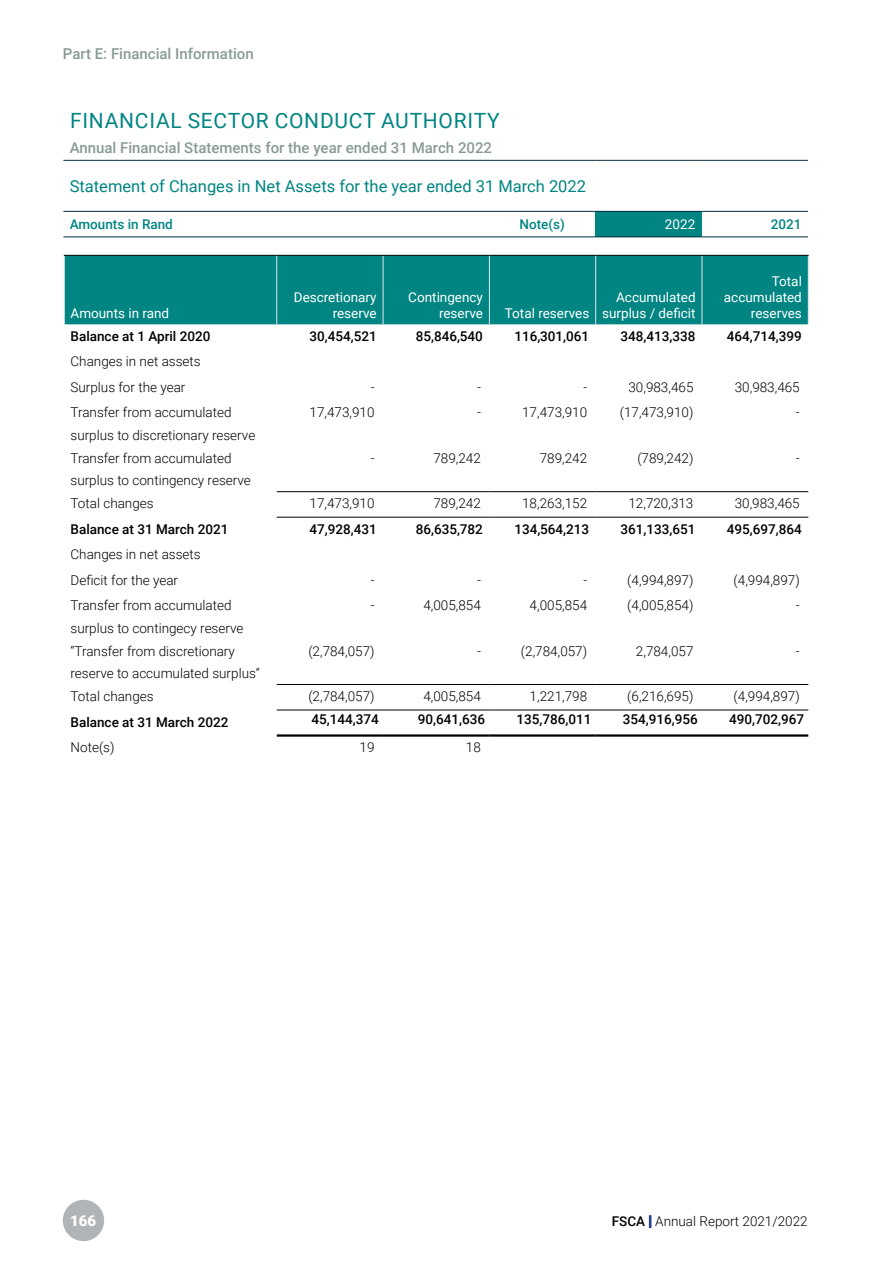
<style>
.page{position:relative;width:893px;height:1263px;background:#fff}
.page>*{position:absolute;margin:0;border:0;box-sizing:border-box;transform-origin:0 0}
.t1{font:21px "Roboto";letter-spacing:.035em;color:#008582}
.t2{font:16.5px "Roboto";color:#008582}
.t3{font:500 15px "Roboto";color:#899b95}
.t4{font:900 15px "Roboto";color:#fff}
.t5{font:300 13.5px/22.5px "Roboto";color:#000}
.t6{font:500 13.5px "Roboto";color:#000}
.t7{font:13.5px/16.2px "Roboto";color:#fff;text-align:right}
.t8{font:500 13.5px "Roboto";color:#008582}
.s1{font-weight:500}
.s2{font-weight:500;color:#25408f}
</style>
<div class="page">
<svg style="left:649px;top:1215px;width:2px;height:13px"></svg>
<div style="left:63px;top:1200px;width:41px;height:41px;background:#b1b4b6;border-radius:50%"></div>
<div style="left:595px;top:211px;width:107px;height:26px;background:#008582"></div>
<hr style="left:63px;top:160px;width:426px;height:1px;background:#002e40">
<hr style="left:489px;top:160px;width:106px;height:1px;background:#002e40">
<hr style="left:595px;top:160px;width:107px;height:1px;background:#002e40">
<hr style="left:702px;top:160px;width:106px;height:1px;background:#002e40">
<hr style="left:63px;top:211px;width:426px;height:1px;background:#002e40">
<hr style="left:63px;top:236px;width:426px;height:1px;background:#002e40">
<hr style="left:489px;top:211px;width:106px;height:1px;background:#002e40">
<hr style="left:489px;top:236px;width:106px;height:1px;background:#002e40">
<hr style="left:702px;top:211px;width:106px;height:1px;background:#002e40">
<hr style="left:702px;top:236px;width:106px;height:1px;background:#002e40">
<hr style="left:595px;top:211px;width:107px;height:1px;background:#002e40">
<hr style="left:595px;top:236px;width:107px;height:1px;background:#002e40">
<div style="left:65px;top:256px;width:743px;height:68px;background:#008582"></div>
<hr style="left:276px;top:255px;width:1px;height:69px;background:#e0e9ea">
<hr style="left:383px;top:255px;width:1px;height:69px;background:#e0e9ea">
<hr style="left:489px;top:255px;width:1px;height:69px;background:#e0e9ea">
<hr style="left:595px;top:255px;width:1px;height:69px;background:#e0e9ea">
<hr style="left:702px;top:255px;width:1px;height:69px;background:#e0e9ea">
<hr style="left:808px;top:255px;width:1px;height:69px;background:#e0e9ea">
<hr style="left:277px;top:710px;width:106px;height:1px;background:#000">
<hr style="left:383px;top:710px;width:106px;height:1px;background:#000">
<hr style="left:489px;top:710px;width:107px;height:1px;background:#000">
<hr style="left:596px;top:710px;width:106px;height:1px;background:#000">
<hr style="left:702px;top:710px;width:106px;height:1px;background:#000">
<hr style="left:277px;top:734px;width:106px;height:3px;background:#000">
<hr style="left:383px;top:734px;width:106px;height:3px;background:#000">
<hr style="left:489px;top:734px;width:107px;height:3px;background:#000">
<hr style="left:596px;top:734px;width:106px;height:3px;background:#000">
<hr style="left:702px;top:734px;width:106px;height:3px;background:#000">
<hr style="left:64px;top:255px;width:213px;height:1px;background:#000">
<hr style="left:277px;top:255px;width:106px;height:1px;background:#000">
<hr style="left:383px;top:255px;width:106px;height:1px;background:#000">
<hr style="left:489px;top:255px;width:107px;height:1px;background:#000">
<hr style="left:596px;top:255px;width:106px;height:1px;background:#000">
<hr style="left:702px;top:255px;width:107px;height:1px;background:#000">
<hr style="left:277px;top:491px;width:106px;height:1px;background:#000">
<hr style="left:383px;top:491px;width:106px;height:1px;background:#000">
<hr style="left:489px;top:491px;width:107px;height:1px;background:#000">
<hr style="left:596px;top:491px;width:106px;height:1px;background:#000">
<hr style="left:702px;top:491px;width:106px;height:1px;background:#000">
<hr style="left:277px;top:517px;width:106px;height:1px;background:#000">
<hr style="left:383px;top:517px;width:106px;height:1px;background:#000">
<hr style="left:489px;top:517px;width:107px;height:1px;background:#000">
<hr style="left:596px;top:517px;width:106px;height:1px;background:#000">
<hr style="left:702px;top:517px;width:106px;height:1px;background:#000">
<hr style="left:277px;top:684px;width:106px;height:1px;background:#000">
<hr style="left:383px;top:684px;width:106px;height:1px;background:#000">
<hr style="left:489px;top:684px;width:107px;height:1px;background:#000">
<hr style="left:596px;top:684px;width:106px;height:1px;background:#000">
<hr style="left:702px;top:684px;width:106px;height:1px;background:#000">
<p class="t3" style="left:63px;top:43px;width:192px">Part E: Financial Information</p>
<h1 class="t1" style="left:70px;top:106px;width:26px">Financial</h1>
<h1 class="t1" style="left:188px;top:106px;width:28px">Sector</h1>
<h1 class="t1" style="left:275px;top:106px;width:30px">Conduct</h1>
<h1 class="t1" style="left:381px;top:106px;width:28px">Authorit</h1>
<h1 class="t1" style="left:487px;top:106px;width:14px">y</h1>
<p class="t3" style="left:70px;top:137px;width:424px">Annual Financial Statements for the year ended 31 March 2022</p>
<p class="t2" style="left:70px;top:175px;width:518px">Statement of Changes in Net Assets for the year ended 31 March 2022</p>
<p class="t8" style="left:70px;top:215px;width:105px">Amounts in Rand</p>
<p class="t8" style="left:519px;top:215px;width:47px">Note(s)</p>
<p class="t7" style="left:665px;top:216px;width:32px">2022</p>
<p class="t8" style="left:771px;top:215px;width:32px">2021</p>
<p class="t7" style="left:71px;top:305px;width:100px">Amounts in rand</p>
<p class="t7" style="left:294px;top:288px;width:84px">Descretionary reserve</p>
<p class="t7" style="left:408px;top:288px;width:76px">Contingency reserve</p>
<p class="t7" style="left:505px;top:305px;width:86px">Total reserves</p>
<p class="t7" style="left:602px;top:288px;width:95px">Accumulated surplus / deficit</p>
<p class="t7" style="left:724px;top:272px;width:79px">Total accumulated reserves</p>
<p class="t6" style="left:71px;top:327px;width:141px">Balance at 1 April 2020</p>
<p class="t6" style="left:309px;top:327px;width:69px">30,454,521</p>
<p class="t6" style="left:416px;top:327px;width:69px">85,846,540</p>
<p class="t6" style="left:514px;top:327px;width:76px">116,301,061</p>
<p class="t6" style="left:621px;top:327px;width:76px">348,413,338</p>
<p class="t6" style="left:727px;top:327px;width:76px">464,714,399</p>
<p class="t5" style="left:71px;top:348px;width:132px;line-height:25.5px">Changes in net assets<br>Surplus for the year</p>
<p class="t5" style="left:371px;top:375px;width:5px">-</p>
<p class="t5" style="left:477px;top:375px;width:5px">-</p>
<p class="t5" style="left:583px;top:375px;width:5px">-</p>
<p class="t5" style="left:628px;top:375px;width:66px">30,983,465</p>
<p class="t5" style="left:735px;top:375px;width:66px">30,983,465</p>
<p class="t5" style="left:71px;top:401px;width:186px">Transfer from accumulated surplus to discretionary reserve</p>
<p class="t5" style="left:310px;top:401px;width:66px">17,473,910</p>
<p class="t5" style="left:477px;top:401px;width:5px">-</p>
<p class="t5" style="left:522px;top:401px;width:66px">17,473,910</p>
<p class="t5" style="left:620px;top:401px;width:75px">(17,473,910)</p>
<p class="t5" style="left:796px;top:401px;width:5px">-</p>
<p class="t5" style="left:71px;top:446px;width:182px">Transfer from accumulated surplus to contingency reserve</p>
<p class="t5" style="left:371px;top:446px;width:5px">-</p>
<p class="t5" style="left:433px;top:446px;width:49px">789,242</p>
<p class="t5" style="left:540px;top:446px;width:49px">789,242</p>
<p class="t5" style="left:637px;top:446px;width:58px">(789,242)</p>
<p class="t5" style="left:796px;top:446px;width:5px">-</p>
<p class="t5" style="left:71px;top:492px;width:85px">Total changes</p>
<p class="t5" style="left:310px;top:492px;width:66px">17,473,910</p>
<p class="t5" style="left:433px;top:492px;width:49px">789,242</p>
<p class="t5" style="left:522px;top:492px;width:66px">18,263,152</p>
<p class="t5" style="left:628px;top:492px;width:66px">12,720,313</p>
<p class="t5" style="left:735px;top:492px;width:66px">30,983,465</p>
<p class="t6" style="left:71px;top:519px;width:159px">Balance at 31 March 2021</p>
<p class="t6" style="left:309px;top:519px;width:69px">47,928,431</p>
<p class="t6" style="left:416px;top:519px;width:69px">86,635,782</p>
<p class="t6" style="left:514px;top:519px;width:76px">134,564,213</p>
<p class="t6" style="left:621px;top:519px;width:76px">361,133,651</p>
<p class="t6" style="left:727px;top:519px;width:76px">495,697,864</p>
<p class="t5" style="left:71px;top:541px;width:132px;line-height:25.5px">Changes in net assets<br>Deficit for the year</p>
<p class="t5" style="left:371px;top:568px;width:5px">-</p>
<p class="t5" style="left:477px;top:568px;width:5px">-</p>
<p class="t5" style="left:583px;top:568px;width:5px">-</p>
<p class="t5" style="left:627px;top:568px;width:68px">(4,994,897)</p>
<p class="t5" style="left:734px;top:568px;width:68px">(4,994,897)</p>
<p class="t5" style="left:71px;top:594px;width:174px">Transfer from accumulated surplus to contingecy reserve</p>
<p class="t5" style="left:371px;top:594px;width:5px">-</p>
<p class="t5" style="left:423px;top:594px;width:59px">4,005,854</p>
<p class="t5" style="left:530px;top:594px;width:59px">4,005,854</p>
<p class="t5" style="left:627px;top:594px;width:68px">(4,005,854)</p>
<p class="t5" style="left:796px;top:594px;width:5px">-</p>
<p class="t5" style="left:71px;top:639px;width:191px">“Transfer from discretionary reserve to accumulated surplus”</p>
<p class="t5" style="left:308px;top:639px;width:68px">(2,784,057)</p>
<p class="t5" style="left:477px;top:639px;width:5px">-</p>
<p class="t5" style="left:521px;top:639px;width:68px">(2,784,057)</p>
<p class="t5" style="left:636px;top:639px;width:59px">2,784,057</p>
<p class="t5" style="left:796px;top:639px;width:5px">-</p>
<p class="t5" style="left:71px;top:684px;width:85px">Total changes</p>
<p class="t5" style="left:308px;top:684px;width:68px">(2,784,057)</p>
<p class="t5" style="left:423px;top:684px;width:59px">4,005,854</p>
<p class="t5" style="left:530px;top:684px;width:59px">1,221,798</p>
<p class="t5" style="left:627px;top:684px;width:68px">(6,216,695)</p>
<p class="t5" style="left:734px;top:684px;width:68px">(4,994,897)</p>
<p class="t6" style="left:71px;top:712px;width:159px">Balance at 31 March 2022</p>
<p class="t6" style="left:311px;top:710px;width:69px">45,144,374</p>
<p class="t6" style="left:418px;top:710px;width:69px">90,641,636</p>
<p class="t6" style="left:516px;top:710px;width:76px">135,786,011</p>
<p class="t6" style="left:623px;top:710px;width:76px">354,916,956</p>
<p class="t6" style="left:729px;top:710px;width:76px">490,702,967</p>
<p class="t5" style="left:71px;top:735px;width:45px">Note(s)</p>
<p class="t5" style="left:360px;top:735px;width:16px">19</p>
<p class="t5" style="left:466px;top:735px;width:16px">18</p>
<p class="t4" style="left:70px;top:1210px;width:28px">166</p>
<p class="t5" style="left:612px;top:1209px;width:197px"><span class="s1">FSCA</span> <span class="s2">|</span> Annual Report 2021/2022</p>
</div>
